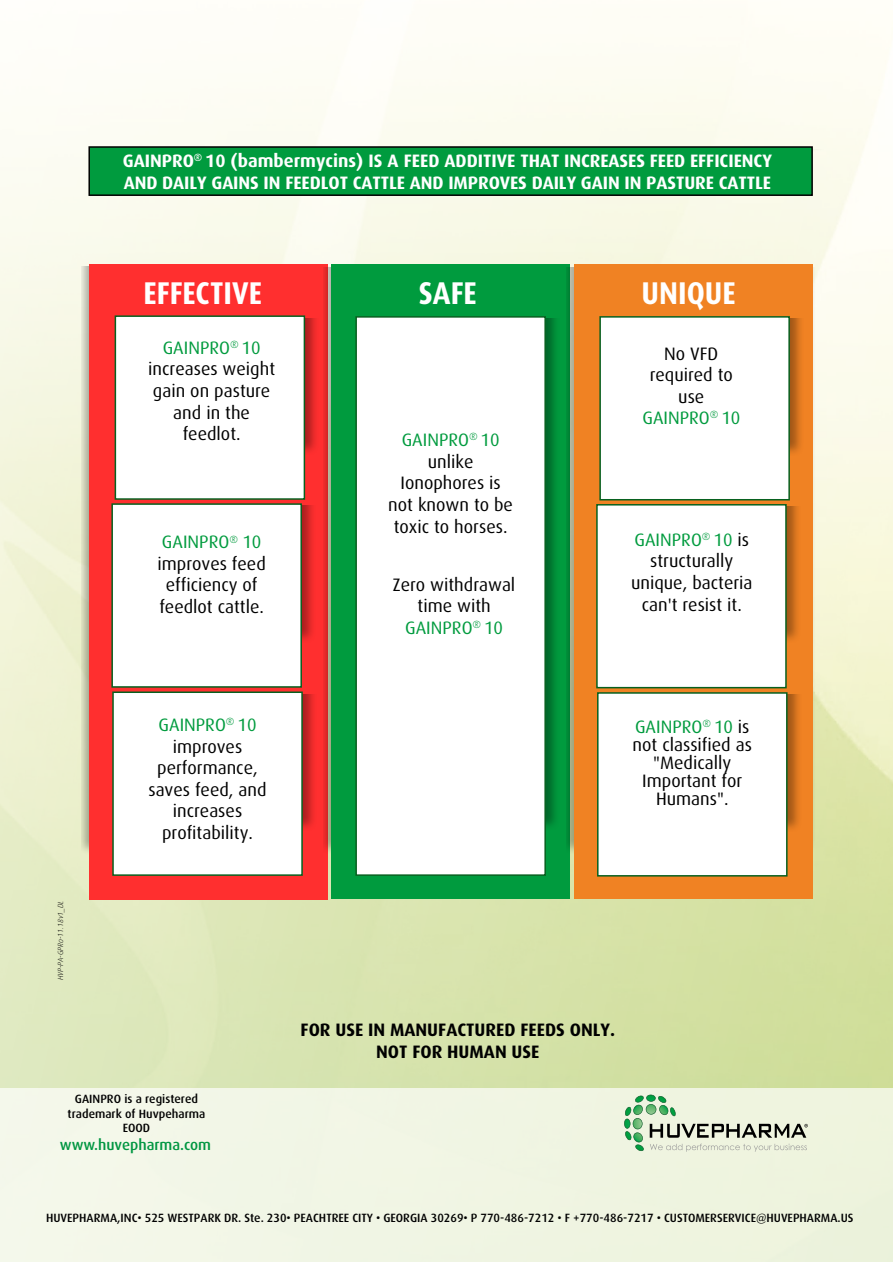
<style>
.page{position:relative;width:893px;height:1263px;background:#fff}
.page>*{position:absolute;margin:0;border:0;box-sizing:border-box;transform-origin:0 0}
.t1{font:700 31.5px "Dax";color:#fff;scale:.92 1}
.t2{font:18px/21.6px "Dax";color:#000;text-align:center}
.t3{font:700 18px/21.6px "Dax";letter-spacing:-.005em;color:#fff}
.t4{font:700 18px/21.6px "Dax";color:#000;text-align:center}
.t5{font:500 15px "Dax";color:#009641}
.t6{font:500 12px/14.4px "Dax";color:#000;text-align:center}
.t7{font:italic 300 7.5px "Dax";color:#000}
.s1{color:#009b3e}
</style>
<div class="page">
<img style="left:0;top:16px;width:893px;height:1073px">
<div style="left:81px;top:266px;width:255px;height:652px;background:#000;opacity:.32"></div>
<div style="left:89px;top:264px;width:238px;height:635px;background:#ff2f2f"></div>
<div style="left:323px;top:267px;width:255px;height:651px;background:#000;opacity:.32"></div>
<div style="left:332px;top:265px;width:238px;height:634px;background:#009b3e"></div>
<div style="left:566px;top:267px;width:254px;height:651px;background:#000;opacity:.32"></div>
<div style="left:574px;top:265px;width:238px;height:634px;background:#f08223"></div>
<div style="left:117px;top:318px;width:207px;height:200px;background:#000;opacity:.34"></div>
<div style="left:115px;top:315px;width:190px;height:185px;background:#fff;border:2px solid #07601f"></div>
<div style="left:114px;top:506px;width:206px;height:200px;background:#000;opacity:.34"></div>
<div style="left:111px;top:503px;width:191px;height:185px;background:#fff;border:2px solid #07601f"></div>
<div style="left:114px;top:694px;width:207px;height:200px;background:#000;opacity:.34"></div>
<div style="left:112px;top:691px;width:191px;height:185px;background:#fff;border:2px solid #07601f"></div>
<div style="left:601px;top:319px;width:207px;height:200px;background:#000;opacity:.34"></div>
<div style="left:599px;top:316px;width:191px;height:184px;background:#fff;border:2px solid #07601f"></div>
<div style="left:598px;top:506px;width:207px;height:201px;background:#000;opacity:.34"></div>
<div style="left:596px;top:504px;width:191px;height:184px;background:#fff;border:2px solid #07601f"></div>
<div style="left:599px;top:695px;width:207px;height:200px;background:#000;opacity:.34"></div>
<div style="left:597px;top:692px;width:191px;height:184px;background:#fff;border:2px solid #07601f"></div>
<div style="left:358px;top:319px;width:206px;height:575px;background:#000;opacity:.34"></div>
<div style="left:355px;top:316px;width:191px;height:560px;background:#fff;border:2px solid #07601f"></div>
<div style="left:91px;top:149px;width:740px;height:66px;background:#f9f9e9"></div>
<div style="left:88px;top:146px;width:725px;height:50px;background:#009b3e;border:2px solid #000"></div>
<div style="left:0;top:1089px;width:893px;height:174px;background:#f1f5e4"></div>
<svg style="left:624px;top:1094px;width:184px;height:58px"></svg>
<p class="t3" style="left:123px;top:150px;width:650px">GAINPRO<sup>®</sup> 10 (bambermycins) IS A FEED ADDITIVE THAT INCREASES FEED EFFICIENCY<br>AND DAILY GAINS IN FEEDLOT CATTLE AND IMPROVES DAILY GAIN IN PASTURE CATTLE</p>
<h1 class="t1" style="left:143px;top:275px;width:130px">EFFECTIVE</h1>
<h1 class="t1" style="left:419px;top:275px;width:64px">SAFE</h1>
<h1 class="t1" style="left:641px;top:275px;width:104px">UNIQUE</h1>
<p class="t2" style="left:148px;top:337px;width:128px"><span class="s1">GAINPRO</span><sup>®</sup> <span class="s1">10 </span>increases weight gain on pasture and in the feedlot.</p>
<p class="t2" style="left:642px;top:343px;width:99px">No VFD required to use<br><span class="s1">GAINPRO</span><sup>®</sup> <span class="s1">10</span></p>
<p class="t2" style="left:388px;top:429px;width:126px"><span class="s1">GAINPRO</span><sup>®</sup> <span class="s1">10 </span>unlike<br>Ionophores is not known to be toxic to horses.</p>
<p class="t2" style="left:631px;top:529px;width:123px"><span class="s1">GAINPRO</span><sup>®</sup> <span class="s1">10</span> is structurally unique, bacteria can't resist it.</p>
<p class="t2" style="left:157px;top:531px;width:110px"><span class="s1">GAINPRO</span><sup>®</sup> <span class="s1">10 </span>improves feed efficiency of feedlot cattle.</p>
<p class="t2" style="left:393px;top:574px;width:124px">Zero withdrawal time with<br><span class="s1">GAINPRO</span><sup>®</sup> <span class="s1">10</span></p>
<p class="t7" style="left:56px;top:980px;width:81px;rotate:-90deg">HVP-PA-GPRo-11.18v1_DL</p>
<p class="t2" style="left:148px;top:714px;width:120px"><span class="s1">GAINPRO</span><sup>®</sup> <span class="s1">10 </span>improves performance, saves feed, and increases profitability.</p>
<p class="t6" style="left:68px;top:1092px;width:139px">GAINPRO is a registered trademark of Huvpeharma<br>EOOD</p>
<p class="t5" style="left:60px;top:1136px;width:153px">www.huvepharma.com</p>
<p class="t2" style="left:633px;top:718px;width:121px;line-height:18px"><span class="s1">GAINPRO</span><sup>®</sup> <span class="s1">10</span> is not classified as "Medically<br>Important for<br>Humans".</p>
<p class="t4" style="left:300px;top:1019px;width:316px">FOR USE IN MANUFACTURED FEEDS ONLY.<br>NOT FOR HUMAN USE</p>
<p class="t6" style="left:46px;top:1210px;width:809px">HUVEPHARMA,INC• 525 WESTPARK DR. Ste. 230• PEACHTREE CITY • GEORGIA 30269• P 770-486-7212 • F +770-486-7217 • CUSTOMERSERVICE@HUVEPHARMA.US</p>
</div>
